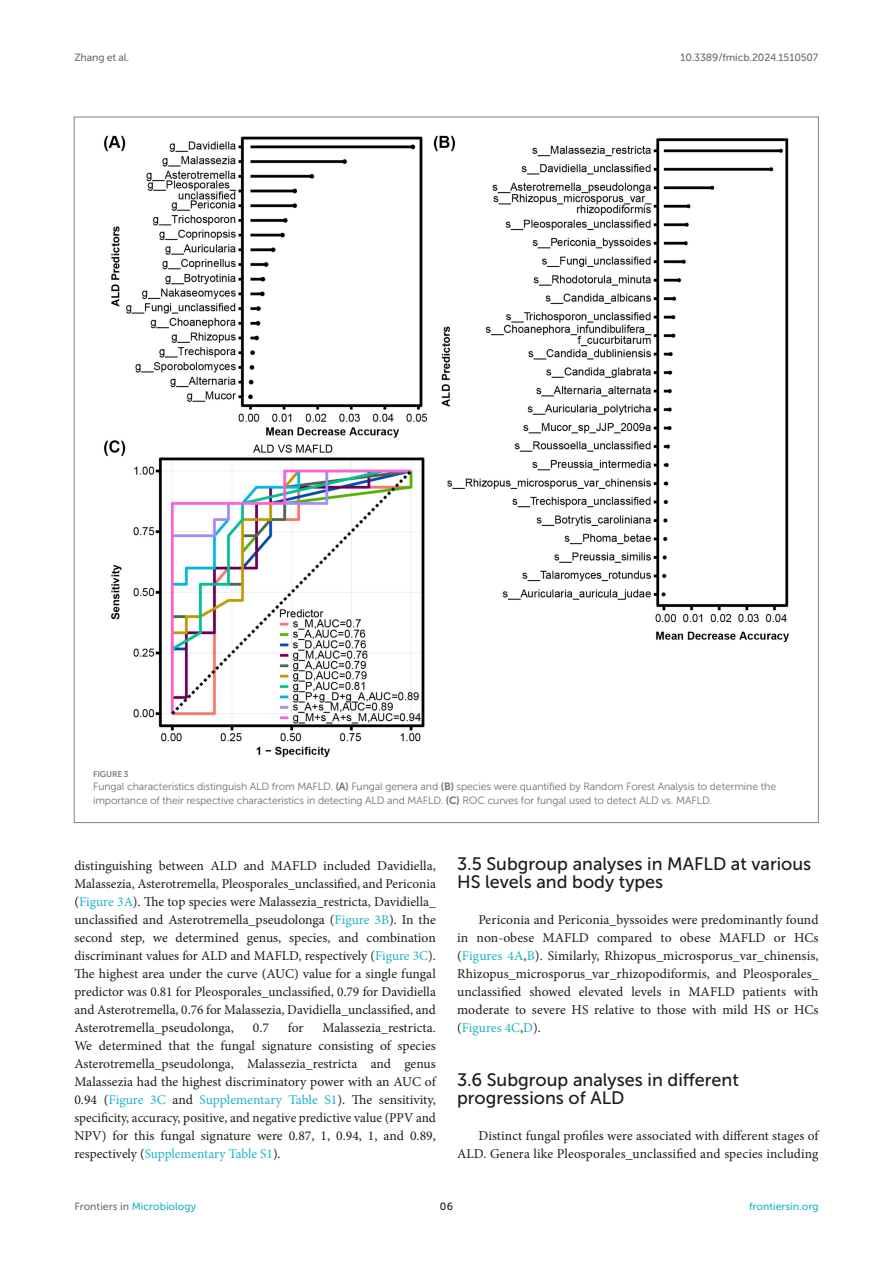
<style>
.page{position:relative;width:893px;height:1263px;background:#fff}
.page>*{position:absolute;margin:0;border:0;box-sizing:border-box;transform-origin:0 0}
.HEAD_2{font:18px/18px "Museo Sans 500";color:#1b1c1b}
.TEXT{font:13.5px/18px "Minion Pro";letter-spacing:.005em;color:#1b1c1b;text-align:justify}
.FIG_LEG{font:10.5px/13.5px "Museo Sans 300";letter-spacing:-.01em;color:#706f70}
.t1{font:10.5px "Museo Sans 500";color:#1db5c3}
.t2{font:10.5px "Museo Sans 500";letter-spacing:-.015em;color:#706f70}
.t3{font:10.5px "Museo Sans 500";color:#1b1c1b}
.FIG_HD{font:8.25px "Museo Sans 700";letter-spacing:-.01em;color:#7e7f7f}
.s1{font-family:"Museo Sans 700"}
.s2{color:#1db5c3}
.s3{color:#706f70}
</style>
<div class="page">
<img style="left:104px;top:136px;width:685px;height:622px">
<p class="t2" style="left:74px;top:51px;width:56px">Zhang et al.</p>
<p class="t2" style="left:680px;top:51px;width:140px">10.3389/fmicb.2024.1510507</p>
<p class="FIG_HD" style="left:93px;top:769px;width:37px">FIGURE 3</p>
<p class="FIG_LEG" style="left:93px;top:780px;width:684px">Fungal characteristics distinguish ALD from MAFLD. <span class="s1">(A)</span> Fungal genera and <span class="s1">(B)</span> species were quantified by Random Forest Analysis to determine the importance of their respective characteristics in detecting ALD and MAFLD. <span class="s1">(C)</span> ROC curves for fungal used to detect ALD vs. MAFLD.</p>
<p class="TEXT" style="left:74px;top:857px;width:363px">distinguishing between ALD and MAFLD included Davidiella, Malassezia, Asterotremella, Pleosporales_unclassified, and Periconia (<span class="s2">Figure 3A</span>). The top species were Malassezia_restricta, Davidiella_ unclassified and Asterotremella_pseudolonga (<span class="s2">Figure 3B</span>). In the second step, we determined genus, species, and combination discriminant values for ALD and MAFLD, respectively (<span class="s2">Figure 3C</span>).<br>The highest area under the curve (AUC) value for a single fungal predictor was 0.81 for Pleosporales_unclassified, 0.79 for Davidiella and Asterotremella, 0.76 for Malassezia, Davidiella_unclassified, and Asterotremella_pseudolonga,</p>
<p class="TEXT" style="left:74px;top:1019px;width:363px;text-indent:248px">Malassezia_restricta.<br>We determined that the fungal signature consisting of species Asterotremella_pseudolonga, Malassezia_restricta and genus Malassezia had the highest discriminatory power with an AUC of 0.94 (<span class="s2">Figure 3C</span> and <span class="s2">Supplementary Table S1</span>). The sensitivity, specificity, accuracy, positive, and negative predictive value (PPV and NPV) for this fungal signature were 0.87, 1, 0.94, 1, and 0.89, respectively (<span class="s2">Supplementary Table S1</span>).</p>
<p class="TEXT" style="left:253px;top:1019px;width:18px">0.7</p>
<p class="TEXT" style="left:288px;top:1019px;width:17px">for</p>
<p class="HEAD_2" style="left:457px;top:855px;width:356px">3.5 Subgroup analyses in MAFLD at various<br>HS levels and body types</p>
<p class="TEXT" style="left:457px;top:911px;width:363px;text-indent:21px">Periconia and Periconia_byssoides were predominantly found in non-obese MAFLD compared to obese MAFLD or HCs (<span class="s2">Figures 4A</span>,<span class="s2">B</span>). Similarly, Rhizopus_microsporus_var_chinensis, Rhizopus_microsporus_var_rhizopodiformis, and Pleosporales_ unclassified showed elevated levels in MAFLD patients with moderate to severe HS relative to those with mild HS or HCs (<span class="s2">Figures 4C</span>,<span class="s2">D</span>).</p>
<p class="HEAD_2" style="left:457px;top:1071px;width:283px">3.6 Subgroup analyses in different progressions of ALD</p>
<p class="TEXT" style="left:457px;top:1127px;width:363px;text-align:right">Distinct fungal profiles were associated with different stages of<br>ALD. Genera like Pleosporales_unclassified and species including</p>
<p class="t1" style="left:74px;top:1200px;width:123px"><span class="s3">Frontiers in</span> Microbiology</p>
<p class="t3" style="left:440px;top:1200px;width:15px">06</p>
<p class="t1" style="left:749px;top:1200px;width:71px">frontiersin.org</p>
</div>
